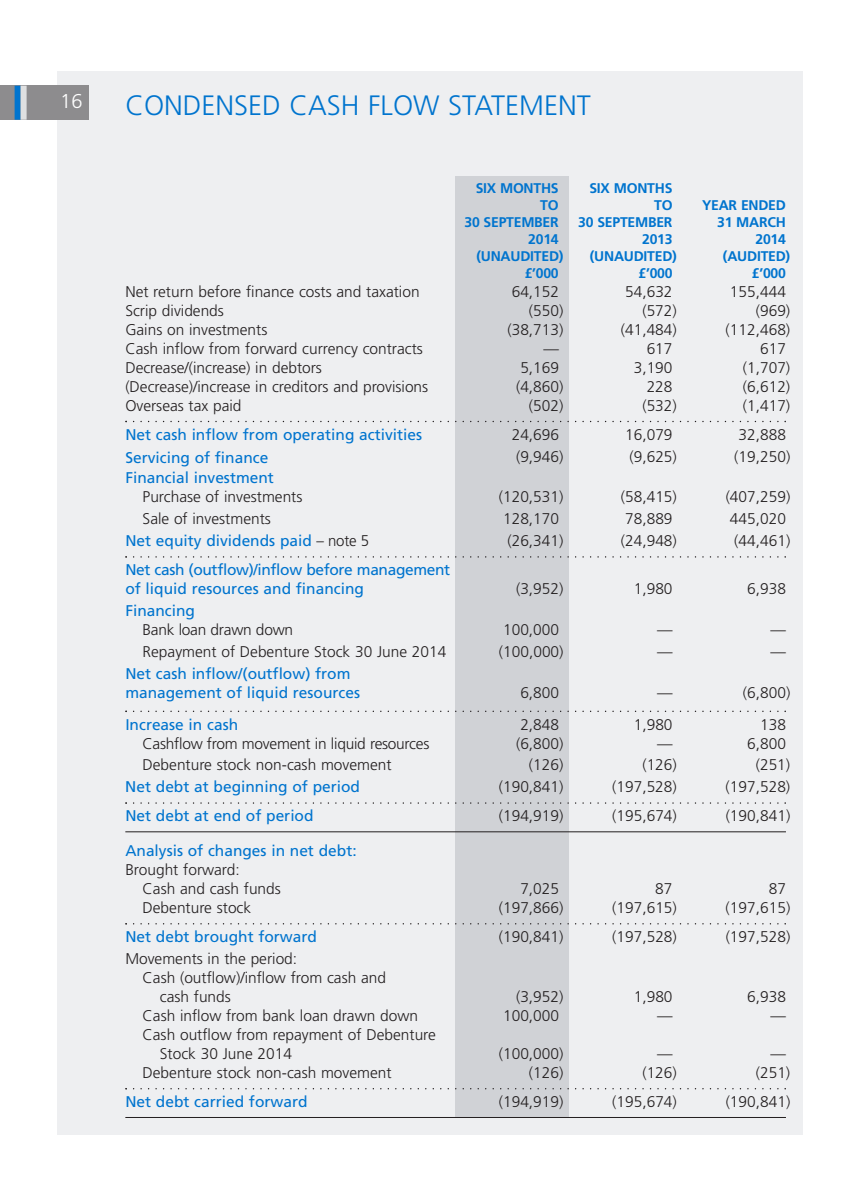
<style>
.page{position:relative;width:842px;height:1191px;background:#fff}
.page>*{position:absolute;margin:0;border:0;box-sizing:border-box;transform-origin:0 0}
.t1{font:300 28px "Frutiger";color:#0074ce}
.t2{font:300 20px "Frutiger";color:#fff}
.t3{font:300 15.6px/19px "Frutiger";color:#231f20}
.t4{font:15.6px/19px "Frutiger";color:#0074ce}
.t5{font:15.6px/19px "Frutiger";letter-spacing:-.02em;color:#0074ce}
.t6{font:700 14px "Frutiger";letter-spacing:-.015em;color:#0074ce}
.s1{font-weight:400;color:#0074ce}
.s2{font-weight:300;color:#231f20}
</style>
<div class="page">
<div style="left:57px;top:71px;width:746px;height:1063px;background:#eeeff1"></div>
<div style="left:0;top:86px;width:88px;height:34px;background:#8d8c8e"></div>
<div style="left:15px;top:86px;width:6px;height:34px;background:#0074ce"></div>
<div style="left:21px;top:86px;width:6px;height:34px;background:#dfe0e1"></div>
<div style="left:455px;top:176px;width:114px;height:941px;background:#d0d2d6"></div>
<svg style="left:125px;top:421px;width:661px;height:1px"></svg>
<svg style="left:125px;top:556px;width:661px;height:1px"></svg>
<svg style="left:125px;top:710px;width:661px;height:2px"></svg>
<svg style="left:125px;top:802px;width:661px;height:1px"></svg>
<hr style="left:125px;top:831px;width:661px;height:1px;background:#231f20">
<svg style="left:125px;top:923px;width:661px;height:1px"></svg>
<svg style="left:125px;top:1088px;width:661px;height:1px"></svg>
<hr style="left:125px;top:1116px;width:661px;height:1px;background:#231f20">
<p class="t2" style="left:60px;top:93px;width:24px">16</p>
<p class="t1" style="left:125px;top:94px;width:467px">CONDENSED CASH FLOW STATEMENT</p>
<p class="t6" style="left:476px;top:182px;width:85px">SIX MONTHS</p>
<p class="t6" style="left:589px;top:182px;width:85px">SIX MONTHS</p>
<p class="t6" style="left:540px;top:199px;width:20px">TO</p>
<p class="t6" style="left:654px;top:199px;width:20px">TO</p>
<p class="t6" style="left:702px;top:199px;width:85px">YEAR ENDED</p>
<p class="t6" style="left:464px;top:216px;width:96px">30 SEPTEMBER</p>
<p class="t6" style="left:578px;top:216px;width:96px">30 SEPTEMBER</p>
<p class="t6" style="left:717px;top:216px;width:70px">31 MARCH</p>
<p class="t6" style="left:528px;top:233px;width:32px">2014</p>
<p class="t6" style="left:642px;top:233px;width:32px">2013</p>
<p class="t6" style="left:755px;top:233px;width:32px">2014</p>
<p class="t6" style="left:476px;top:250px;width:89px">(UNAUDITED)</p>
<p class="t6" style="left:590px;top:250px;width:89px">(UNAUDITED)</p>
<p class="t6" style="left:723px;top:250px;width:69px">(AUDITED)</p>
<p class="t6" style="left:525px;top:267px;width:36px">£’000</p>
<p class="t6" style="left:638px;top:267px;width:36px">£’000</p>
<p class="t6" style="left:752px;top:267px;width:36px">£’000</p>
<p class="t3" style="left:125px;top:283px;width:296px">Net return before finance costs and taxation</p>
<p class="t3" style="left:512px;top:283px;width:49px">64,152</p>
<p class="t3" style="left:625px;top:283px;width:49px">54,632</p>
<p class="t3" style="left:730px;top:283px;width:58px">155,444</p>
<p class="t3" style="left:125px;top:302px;width:100px">Scrip dividends</p>
<p class="t3" style="left:529px;top:302px;width:36px">(550)</p>
<p class="t3" style="left:642px;top:302px;width:36px">(572)</p>
<p class="t3" style="left:756px;top:302px;width:36px">(969)</p>
<p class="t3" style="left:125px;top:321px;width:144px">Gains on investments</p>
<p class="t3" style="left:507px;top:321px;width:58px">(38,713)</p>
<p class="t3" style="left:621px;top:321px;width:58px">(41,484)</p>
<p class="t3" style="left:725px;top:321px;width:66px">(112,468)</p>
<p class="t3" style="left:125px;top:340px;width:299px">Cash inflow from forward currency contracts</p>
<p class="t3" style="left:544px;top:340px;width:17px">—</p>
<p class="t3" style="left:647px;top:340px;width:27px">617</p>
<p class="t3" style="left:760px;top:340px;width:27px">617</p>
<p class="t3" style="left:125px;top:359px;width:198px">Decrease/(increase) in debtors</p>
<p class="t3" style="left:520px;top:359px;width:40px">5,169</p>
<p class="t3" style="left:634px;top:359px;width:40px">3,190</p>
<p class="t3" style="left:743px;top:359px;width:49px">(1,707)</p>
<p class="t3" style="left:125px;top:378px;width:304px">(Decrease)/increase in creditors and provisions</p>
<p class="t3" style="left:516px;top:378px;width:49px">(4,860)</p>
<p class="t3" style="left:647px;top:378px;width:27px">228</p>
<p class="t3" style="left:743px;top:378px;width:49px">(6,612)</p>
<p class="t3" style="left:125px;top:397px;width:118px">Overseas tax paid</p>
<p class="t3" style="left:529px;top:397px;width:36px">(502)</p>
<p class="t3" style="left:642px;top:397px;width:36px">(532)</p>
<p class="t3" style="left:743px;top:397px;width:49px">(1,417)</p>
<p class="t4" style="left:125px;top:426px;width:298px">Net cash inflow from operating activities</p>
<p class="t3" style="left:512px;top:426px;width:49px">24,696</p>
<p class="t3" style="left:625px;top:426px;width:49px">16,079</p>
<p class="t3" style="left:738px;top:426px;width:49px">32,888</p>
<p class="t4" style="left:125px;top:449px;width:144px">Servicing of finance</p>
<p class="t3" style="left:516px;top:448px;width:49px">(9,946)</p>
<p class="t3" style="left:629px;top:448px;width:49px">(9,625)</p>
<p class="t3" style="left:734px;top:448px;width:58px">(19,250)</p>
<p class="t3" style="left:143px;top:469px;width:161px;text-indent:-17px"><span class="s1">Financial investment<br></span>Purchase of investments</p>
<p class="t3" style="left:499px;top:488px;width:66px">(120,531)</p>
<p class="t3" style="left:621px;top:488px;width:58px">(58,415)</p>
<p class="t3" style="left:726px;top:488px;width:66px">(407,259)</p>
<p class="t3" style="left:143px;top:510px;width:130px">Sale of investments</p>
<p class="t3" style="left:503px;top:510px;width:58px">128,170</p>
<p class="t3" style="left:625px;top:510px;width:49px">78,889</p>
<p class="t3" style="left:730px;top:510px;width:58px">445,020</p>
<p class="t4" style="left:125px;top:532px;width:245px">Net equity dividends paid <span class="s2">– note 5</span></p>
<p class="t3" style="left:507px;top:532px;width:58px">(26,341)</p>
<p class="t3" style="left:621px;top:532px;width:58px">(24,948)</p>
<p class="t3" style="left:734px;top:532px;width:58px">(44,461)</p>
<p class="t5" style="left:125px;top:561px;width:326px">Net cash (outflow)/inflow before management of liquid resources and financing</p>
<p class="t3" style="left:516px;top:580px;width:49px">(3,952)</p>
<p class="t3" style="left:634px;top:580px;width:40px">1,980</p>
<p class="t3" style="left:747px;top:580px;width:40px">6,938</p>
<p class="t3" style="left:143px;top:602px;width:152px;text-indent:-17px"><span class="s1">Financing<br></span>Bank loan drawn down</p>
<p class="t3" style="left:503px;top:621px;width:58px">100,000</p>
<p class="t3" style="left:657px;top:621px;width:17px">—</p>
<p class="t3" style="left:770px;top:621px;width:17px">—</p>
<p class="t3" style="left:143px;top:643px;width:305px">Repayment of Debenture Stock 30 June 2014</p>
<p class="t3" style="left:499px;top:643px;width:66px">(100,000)</p>
<p class="t3" style="left:657px;top:643px;width:17px">—</p>
<p class="t3" style="left:770px;top:643px;width:17px">—</p>
<p class="t4" style="left:125px;top:665px;width:236px">Net cash inflow/(outflow) from management of liquid resources</p>
<p class="t3" style="left:520px;top:684px;width:40px">6,800</p>
<p class="t3" style="left:657px;top:684px;width:17px">—</p>
<p class="t3" style="left:743px;top:684px;width:49px">(6,800)</p>
<p class="t4" style="left:125px;top:715px;width:114px">Increase in cash</p>
<p class="t3" style="left:520px;top:715px;width:40px">2,848</p>
<p class="t3" style="left:634px;top:715px;width:40px">1,980</p>
<p class="t3" style="left:760px;top:715px;width:27px">138</p>
<p class="t3" style="left:143px;top:734px;width:288px">Cashflow from movement in liquid resources</p>
<p class="t3" style="left:516px;top:734px;width:49px">(6,800)</p>
<p class="t3" style="left:657px;top:734px;width:17px">—</p>
<p class="t3" style="left:747px;top:734px;width:40px">6,800</p>
<p class="t3" style="left:143px;top:756px;width:251px">Debenture stock non-cash movement</p>
<p class="t3" style="left:529px;top:756px;width:36px">(126)</p>
<p class="t3" style="left:642px;top:756px;width:36px">(126)</p>
<p class="t3" style="left:756px;top:756px;width:36px">(251)</p>
<p class="t4" style="left:125px;top:778px;width:236px">Net debt at beginning of period</p>
<p class="t3" style="left:499px;top:778px;width:66px">(190,841)</p>
<p class="t3" style="left:612px;top:778px;width:66px">(197,528)</p>
<p class="t3" style="left:725px;top:778px;width:66px">(197,528)</p>
<p class="t4" style="left:125px;top:807px;width:190px">Net debt at end of period</p>
<p class="t3" style="left:499px;top:807px;width:66px">(194,919)</p>
<p class="t3" style="left:612px;top:807px;width:66px">(195,674)</p>
<p class="t3" style="left:726px;top:807px;width:66px">(190,841)</p>
<p class="t4" style="left:125px;top:842px;width:233px">Analysis of changes in net debt:</p>
<p class="t3" style="left:125px;top:861px;width:116px">Brought forward:</p>
<p class="t3" style="left:143px;top:880px;width:140px">Cash and cash funds</p>
<p class="t3" style="left:520px;top:880px;width:40px">7,025</p>
<p class="t3" style="left:655px;top:880px;width:19px">87</p>
<p class="t3" style="left:769px;top:880px;width:19px">87</p>
<p class="t3" style="left:143px;top:899px;width:110px">Debenture stock</p>
<p class="t3" style="left:499px;top:899px;width:66px">(197,866)</p>
<p class="t3" style="left:612px;top:899px;width:66px">(197,615)</p>
<p class="t3" style="left:725px;top:899px;width:66px">(197,615)</p>
<p class="t4" style="left:125px;top:928px;width:193px">Net debt brought forward</p>
<p class="t3" style="left:499px;top:928px;width:66px">(190,841)</p>
<p class="t3" style="left:612px;top:928px;width:66px">(197,528)</p>
<p class="t3" style="left:726px;top:928px;width:66px">(197,528)</p>
<p class="t3" style="left:125px;top:950px;width:173px">Movements in the period:</p>
<p class="t3" style="left:143px;top:969px;width:245px">Cash (outflow)/inflow from cash and</p>
<p class="t3" style="left:160px;top:988px;width:73px">cash funds</p>
<p class="t3" style="left:516px;top:988px;width:49px">(3,952)</p>
<p class="t3" style="left:634px;top:988px;width:40px">1,980</p>
<p class="t3" style="left:747px;top:988px;width:40px">6,938</p>
<p class="t3" style="left:143px;top:1007px;width:277px">Cash inflow from bank loan drawn down</p>
<p class="t3" style="left:503px;top:1007px;width:58px">100,000</p>
<p class="t3" style="left:657px;top:1007px;width:17px">—</p>
<p class="t3" style="left:770px;top:1007px;width:17px">—</p>
<p class="t3" style="left:160px;top:1026px;width:278px;text-indent:-17px">Cash outflow from repayment of Debenture<br>Stock 30 June 2014</p>
<p class="t3" style="left:499px;top:1045px;width:66px">(100,000)</p>
<p class="t3" style="left:657px;top:1045px;width:17px">—</p>
<p class="t3" style="left:770px;top:1045px;width:17px">—</p>
<p class="t3" style="left:143px;top:1064px;width:251px">Debenture stock non-cash movement</p>
<p class="t3" style="left:529px;top:1064px;width:36px">(126)</p>
<p class="t3" style="left:642px;top:1064px;width:36px">(126)</p>
<p class="t3" style="left:756px;top:1064px;width:36px">(251)</p>
<p class="t4" style="left:125px;top:1093px;width:184px">Net debt carried forward</p>
<p class="t3" style="left:499px;top:1093px;width:66px">(194,919)</p>
<p class="t3" style="left:612px;top:1093px;width:66px">(195,674)</p>
<p class="t3" style="left:726px;top:1093px;width:66px">(190,841)</p>
</div>
